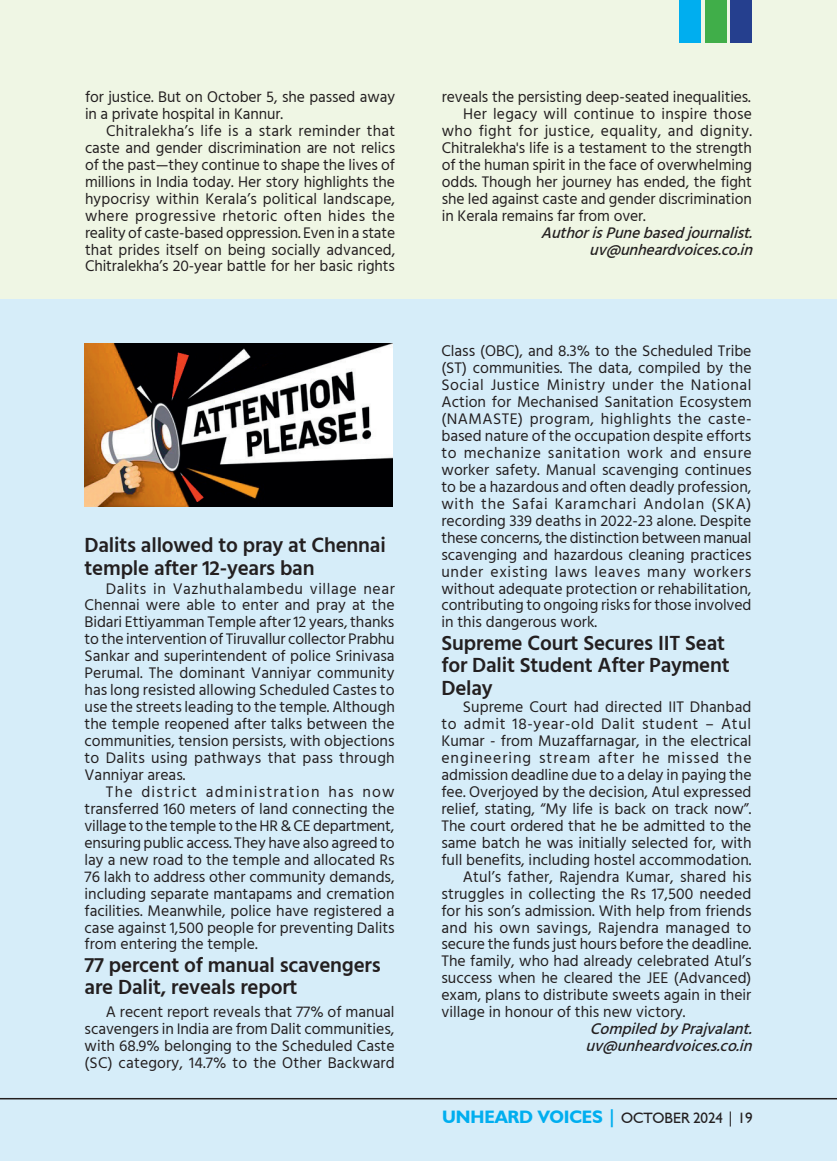
<style>
.page{position:relative;width:837px;height:1161px;background:#fff}
.page>*{position:absolute;margin:0;border:0;box-sizing:border-box;transform-origin:0 0}
.DROP_CAP{font:600 21px/22.5px "Hind";letter-spacing:-.01em;color:#231f20}
.t1{font:700 18px "Humanist 521 BT";letter-spacing:-.005em;color:#00aeef}
.DROP_CAP-2{font:15.75px/17px "Hind";color:#231f20;text-align:justify}
.DROP_CAP-3{font:italic 500 15.75px "Hind";color:#231f20}
.s1{font-weight:400;font-size:15px;color:#231f20}
</style>
<div class="page">
<div style="left:0;top:0;width:837px;height:446px;background:#eff6e4"></div>
<div style="left:0;top:300px;width:837px;height:861px;background:#d6edf9"></div>
<img style="left:85px;top:343px;width:308px;height:164px">
<div style="left:680px;top:0;width:21px;height:43px;background:#00aeef"></div>
<div style="left:705px;top:0;width:21px;height:43px;background:#40ae49"></div>
<div style="left:731px;top:0;width:21px;height:43px;background:#253f8e"></div>
<hr style="left:0;top:1098px;width:837px;height:1px;background:#231f20">
<p class="DROP_CAP-2" style="left:85px;top:89px;width:312px">for justice. But on October 5, she passed away in a private hospital in Kannur.</p>
<p class="DROP_CAP-2" style="left:85px;top:123px;width:312px;text-indent:21px">Chitralekha’s life is a stark reminder that caste and gender discrimination are not relics of the past—they continue to shape the lives of millions in India today. Her story highlights the hypocrisy within Kerala’s political landscape, where progressive rhetoric often hides the reality of caste-based oppression. Even in a state that prides itself on being socially advanced, Chitralekha’s 20-year battle for her basic rights</p>
<p class="DROP_CAP" style="left:85px;top:534px;width:303px;line-height:23px">Dalits allowed to pray at Chennai temple after 12-years ban</p>
<p class="DROP_CAP-2" style="left:85px;top:581px;width:312px;text-indent:21px">Dalits in Vazhuthalambedu village near Chennai were able to enter and pray at the Bidari Ettiyamman Temple after 12 years, thanks to the intervention of Tiruvallur collector Prabhu Sankar and superintendent of police Srinivasa Perumal. The dominant Vanniyar community has long resisted allowing Scheduled Castes to use the streets leading to the temple. Although the temple reopened after talks between the communities, tension persists, with objections to Dalits using pathways that pass through Vanniyar areas.</p>
<p class="DROP_CAP-2" style="left:85px;top:784px;width:312px;text-indent:21px">The district administration has now transferred 160 meters of land connecting the village to the temple to the HR &amp; CE department, ensuring public access. They have also agreed to lay a new road to the temple and allocated Rs 76 lakh to address other community demands, including separate mantapams and cremation facilities. Meanwhile, police have registered a case against 1,500 people for preventing Dalits from entering the temple.</p>
<p class="DROP_CAP" style="left:85px;top:955px;width:298px">77 percent of manual scavengers are Dalit, reveals report</p>
<p class="DROP_CAP-2" style="left:85px;top:1004px;width:312px;text-indent:21px">A recent report reveals that 77% of manual scavengers in India are from Dalit communities, with 68.9% belonging to the Scheduled Caste (SC) category, 14.7% to the Other Backward</p>
<p class="DROP_CAP-2" style="left:442px;top:89px;width:311px">reveals the persisting deep-seated inequalities.</p>
<p class="DROP_CAP-2" style="left:442px;top:106px;width:312px;text-indent:21px">Her legacy will continue to inspire those who fight for justice, equality, and dignity.<br>Chitralekha's life is a testament to the strength of the human spirit in the face of overwhelming odds. Though her journey has ended, the fight she led against caste and gender discrimination in Kerala remains far from over.</p>
<p class="DROP_CAP-3" style="left:541px;top:222px;width:219px">AuthorisPunebasedjournalist.</p>
<p class="DROP_CAP-3" style="left:589px;top:239px;width:170px">uv@unheardvoices.co.in</p>
<p class="DROP_CAP-2" style="left:441px;top:343px;width:312px">Class (OBC), and 8.3% to the Scheduled Tribe (ST) communities. The data, compiled by the Social Justice Ministry under the National Action for Mechanised Sanitation Ecosystem (NAMASTE) program, highlights the caste&shy;based nature of the occupation despite efforts to mechanize sanitation work and ensure worker safety. Manual scavenging continues to be a hazardous and often deadly profession, with the Safai Karamchari Andolan (SKA) recording 339 deaths in 2022-23 alone. Despite these concerns, the distinction between manual scavenging and hazardous cleaning practices under existing laws leaves many workers without adequate protection or rehabilitation, contributing to ongoing risks for those involved in this dangerous work.</p>
<p class="DROP_CAP" style="left:441px;top:633px;width:290px">Supreme Court Secures IIT Seat for Dalit Student After Payment<br>Delay</p>
<p class="DROP_CAP-2" style="left:441px;top:699px;width:312px;text-indent:21px">Supreme Court had directed IIT Dhanbad to admit 18-year-old Dalit student – Atul Kumar - from Muzaffarnagar, in the electrical engineering stream after he missed the admission deadline due to a delay in paying the fee. Overjoyed by the decision, Atul expressed relief, stating, “My life is back on track now”.<br>The court ordered that he be admitted to the same batch he was initially selected for, with full benefits, including hostel accommodation.</p>
<p class="DROP_CAP-2" style="left:441px;top:869px;width:312px;text-indent:21px">Atul’s father, Rajendra Kumar, shared his struggles in collecting the Rs 17,500 needed for his son’s admission. With help from friends and his own savings, Rajendra managed to secure the funds just hours before the deadline.<br>The family, who had already celebrated Atul’s success when he cleared the JEE (Advanced) exam, plans to distribute sweets again in their village in honour of this new victory.</p>
<p class="DROP_CAP-3" style="left:590px;top:1018px;width:169px">CompiledbyPrajvalant.</p>
<p class="DROP_CAP-3" style="left:585px;top:1035px;width:174px">uv@unheardvoices.co.in</p>
<p class="t1" style="left:442px;top:1106px;width:312px">UNHEARD VOICES | <span class="s1">OCTOBER 2024 | 19</span></p>
</div>
